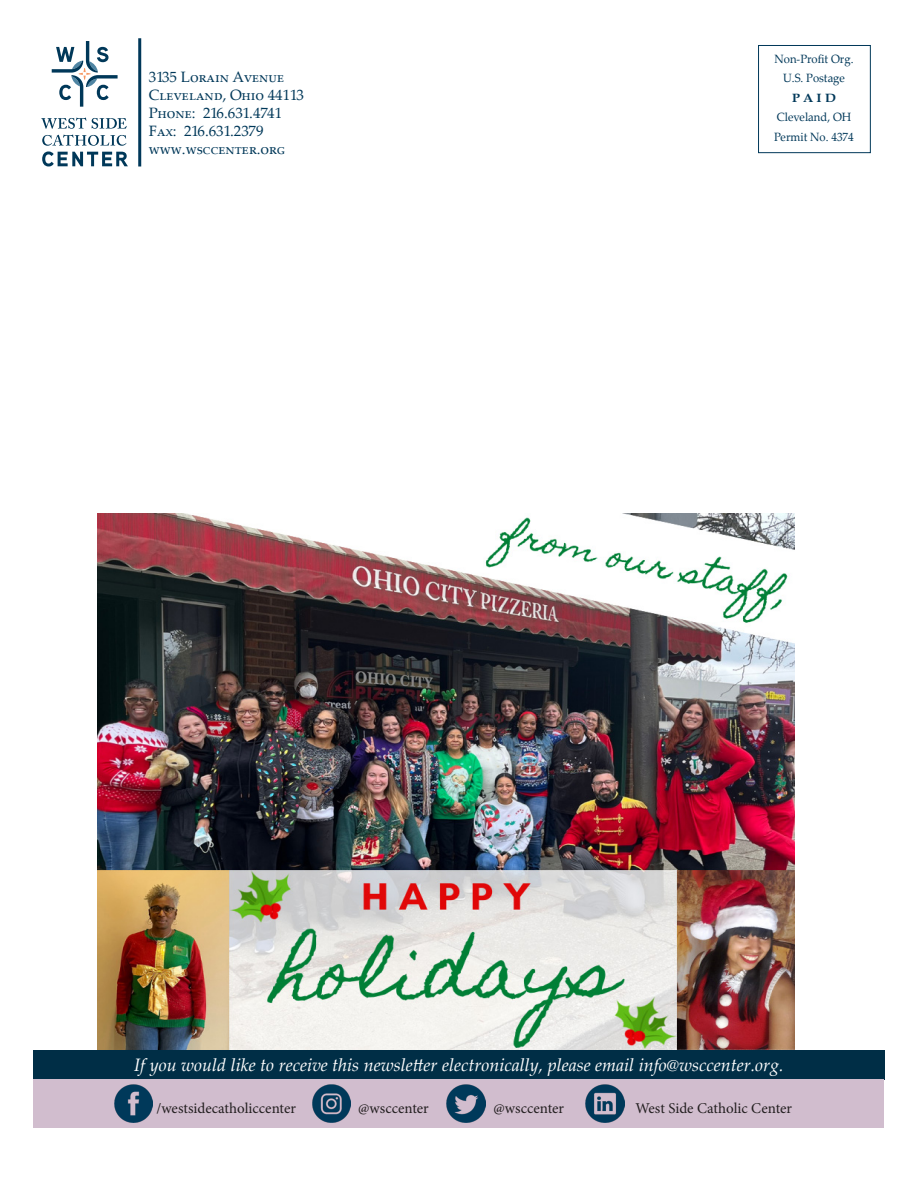
<style>
.page{position:relative;width:918px;height:1188px;background:#fff}
.page>*{position:absolute;margin:0;border:0;box-sizing:border-box;transform-origin:0 0}
.t1{font:italic 18px "Palatino Linotype";color:#fff}
.t2{font:15px "Palatino Linotype";color:#003859}
.t3{font:15px "Minion Pro";color:#231f20}
.t4{font:12px "Palatino Linotype";color:#003859;scale:.94 1}
.t5{font:700 12px "Palatino Linotype";color:#003859;scale:1.1 1}
</style>
<div class="page">
<div style="left:758px;top:45px;width:113px;height:108px;border:1px solid #003859"></div>
<hr style="left:138px;top:38px;width:3px;height:128px;background:#003859">
<svg style="left:41px;top:118px;width:86px;height:11px"></svg>
<svg style="left:42px;top:135px;width:86px;height:31px"></svg>
<svg style="left:52px;top:41px;width:66px;height:66px"></svg>
<div style="left:34px;top:1050px;width:851px;height:30px;background:#002e46"></div>
<div style="left:34px;top:1079px;width:850px;height:49px;background:#d1bdce"></div>
<img style="left:114px;top:1084px;width:39px;height:39px">
<img style="left:312px;top:1084px;width:38px;height:39px">
<img style="left:447px;top:1084px;width:38px;height:39px">
<img style="left:586px;top:1084px;width:38px;height:39px">
<img style="left:97px;top:513px;width:697px;height:537px">
<p class="t2" style="left:149px;top:66px;width:137px">3135 Lorain Avenue</p>
<p class="t2" style="left:149px;top:84px;width:157px">Cleveland, Ohio 44113</p>
<p class="t2" style="left:149px;top:102px;width:135px">Phone: 216.631.4741</p>
<p class="t2" style="left:149px;top:120px;width:116px">Fax: 216.631.2379</p>
<p class="t2" style="left:149px;top:138px;width:138px">www.wsccenter.org</p>
<p class="t4" style="left:775px;top:50px;width:86px">Non-Profit Org.</p>
<p class="t4" style="left:783px;top:69px;width:67px">U.S. Postage</p>
<p class="t5" style="left:792px;top:89px;width:41px">P A I D</p>
<p class="t4" style="left:777px;top:108px;width:81px">Cleveland, OH</p>
<p class="t4" style="left:774px;top:128px;width:86px">Permit No. 4374</p>
<p class="t1" style="left:134px;top:1052px;width:651px">If you would like to receive this newsletter electronically, please email info@wsccenter.org.</p>
<p class="t3" style="left:157px;top:1098px;width:141px">/westsidecatholiccenter</p>
<p class="t3" style="left:358px;top:1099px;width:72px">@wsccenter</p>
<p class="t3" style="left:494px;top:1099px;width:72px">@wsccenter</p>
<p class="t3" style="left:635px;top:1098px;width:158px">West Side Catholic Center</p>
</div>
